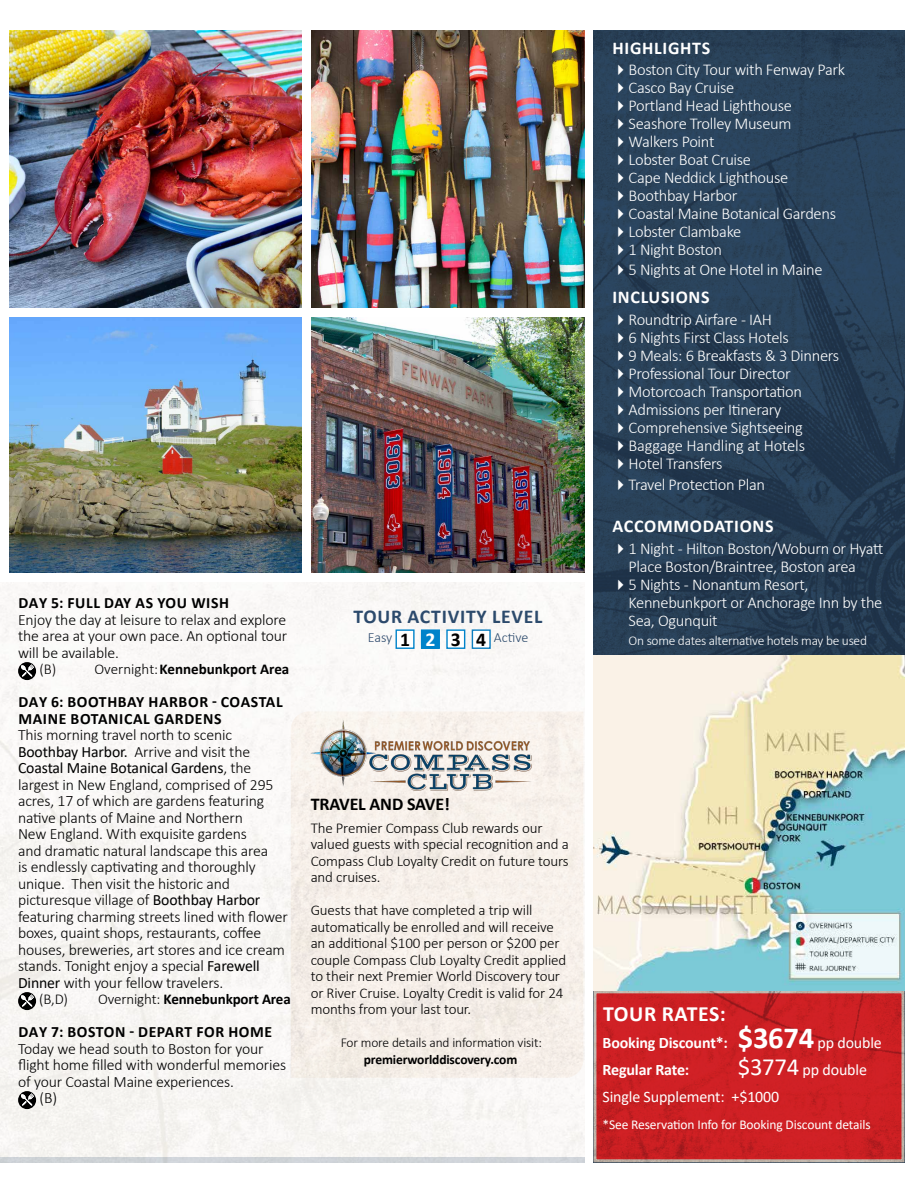
<style>
.page{position:relative;width:918px;height:1188px;background:#fff}
.page>*{position:absolute;margin:0;border:0;box-sizing:border-box;transform-origin:0 0}
.t1{font:700 21.75px "Calibri";letter-spacing:.03em;color:#fff}
.t2{font:700 19.65px "Calibri";letter-spacing:.04em;color:#2c4a6c}
.t3{font:700 18px "Calibri";letter-spacing:.04em;color:#fff}
.t4{font:700 18px "Calibri";letter-spacing:-.01em;color:#000}
.t5{font:300 16.5px/18px "Calibri";letter-spacing:-.02em;color:#fff}
.t6{font:700 16.05px/27px "Calibri";letter-spacing:-.01em;color:#fff}
.t7{font:16.05px/27px "Calibri";letter-spacing:-.01em;color:#fff}
.t8{font:300 15.75px/16.5px "Calibri";letter-spacing:-.01em;color:#000;text-align:justify}
.t9{font:700 15.75px/16.5px "Calibri";letter-spacing:.04em;color:#000}
.t10{font:300 15px/16.5px "Calibri";letter-spacing:-.01em;color:#000}
.t11{font:700 15px "Calibri";letter-spacing:-.01em;color:#000}
.t12{font:300 14.1px "Calibri";letter-spacing:-.005em;color:#2c4a6c}
.t13{font:13.5px "Calibri";letter-spacing:-.01em;color:#fff}
.t14{font:300 13.5px "Calibri";letter-spacing:-.02em;color:#fff}
.t15{font:300 13.5px "Calibri";letter-spacing:-.01em;color:#000}
.t16{font:700 13.5px "Calibri";letter-spacing:-.01em;color:#000}
.s1{font-weight:300}
.s2{font-weight:400}
.s3{font-weight:700;font-size:19.65px;color:#000}
.s4{font-weight:700;font-size:19.65px;color:#fff}
.s5{font-size:30.75px}
.s6{font-size:24.75px}
</style>
<div class="page">
<img style="left:593px;top:30px;width:311px;height:1132px">
<div style="left:0;top:1157px;width:585px;height:5px;background:#cfd4d8"></div>
<img style="left:10px;top:30px;width:292px;height:277px">
<img style="left:10px;top:318px;width:292px;height:255px">
<svg style="left:18px;top:662px;width:18px;height:18px"></svg>
<svg style="left:21px;top:664px;width:13px;height:13px"></svg>
<svg style="left:36px;top:948px;width:5px;height:5px"></svg>
<svg style="left:18px;top:992px;width:18px;height:18px"></svg>
<svg style="left:21px;top:994px;width:13px;height:13px"></svg>
<svg style="left:18px;top:1091px;width:18px;height:18px"></svg>
<svg style="left:21px;top:1093px;width:13px;height:13px"></svg>
<img style="left:311px;top:30px;width:274px;height:277px">
<img style="left:311px;top:318px;width:274px;height:255px">
<div style="left:396px;top:629px;width:19px;height:20px;border:1px solid #0083ca"></div>
<svg style="left:420px;top:629px;width:46px;height:21px"></svg>
<div style="left:472px;top:629px;width:19px;height:20px;border:1px solid #0c7ec0"></div>
<img style="left:291px;top:711px;width:292px;height:367px">
<img style="left:304px;top:715px;width:238px;height:79px">
<img style="left:593px;top:656px;width:311px;height:335px">
<svg style="left:618px;top:65px;width:5px;height:10px"></svg>
<svg style="left:618px;top:83px;width:5px;height:10px"></svg>
<svg style="left:618px;top:101px;width:5px;height:10px"></svg>
<svg style="left:618px;top:119px;width:5px;height:10px"></svg>
<svg style="left:618px;top:137px;width:5px;height:10px"></svg>
<svg style="left:618px;top:155px;width:5px;height:10px"></svg>
<svg style="left:618px;top:173px;width:5px;height:10px"></svg>
<svg style="left:618px;top:191px;width:5px;height:10px"></svg>
<svg style="left:618px;top:209px;width:5px;height:10px"></svg>
<svg style="left:618px;top:227px;width:5px;height:10px"></svg>
<svg style="left:618px;top:245px;width:5px;height:10px"></svg>
<svg style="left:618px;top:264px;width:5px;height:11px"></svg>
<svg style="left:618px;top:314px;width:5px;height:11px"></svg>
<svg style="left:618px;top:332px;width:5px;height:11px"></svg>
<svg style="left:618px;top:350px;width:5px;height:11px"></svg>
<svg style="left:618px;top:368px;width:5px;height:11px"></svg>
<svg style="left:618px;top:386px;width:5px;height:11px"></svg>
<svg style="left:618px;top:404px;width:5px;height:11px"></svg>
<svg style="left:618px;top:422px;width:5px;height:11px"></svg>
<svg style="left:618px;top:440px;width:5px;height:11px"></svg>
<svg style="left:618px;top:458px;width:5px;height:11px"></svg>
<svg style="left:618px;top:479px;width:5px;height:11px"></svg>
<svg style="left:618px;top:543px;width:5px;height:11px"></svg>
<svg style="left:618px;top:579px;width:5px;height:11px"></svg>
<p class="t9" style="left:18px;top:594px;width:212px">DAY 5: FULL DAY AS YOU WISH</p>
<p class="t8" style="left:18px;top:611px;width:271px">Enjoy the day at leisure to relax and explore the area at your own pace. An optional tour will be available.</p>
<p class="t10" style="left:39px;top:661px;width:18px">(B)</p>
<p class="t11" style="left:94px;top:659px;width:196px"><span class="s1">Overnight:</span>Kennebunkport Area</p>
<p class="t9" style="left:18px;top:693px;width:266px">DAY 6: BOOTHBAY HARBOR - COASTAL<br>MAINE BOTANICAL GARDENS</p>
<p class="t8" style="left:18px;top:726px;width:271px;text-align:left">This morning travel north to scenic <span class="s2">Boothbay Harbor.</span> Arrive and visit the <span class="s2">Coastal Maine Botanical Gardens</span>, the largest in New England, comprised of 295 acres, 17 of which are gardens featuring native plants of Maine and Northern<br>New England. With exquisite gardens<br>and dramatic natural landscape this area<br>is endlessly captivating and thoroughly unique. Then visit the historic and picturesque village of <span class="s2">Boothbay Harbor </span>featuring charming streets lined with flower boxes, quaint shops, restaurants, coffee houses, breweries, art stores and ice cream stands. Tonight enjoy a special <span class="s2">Farewell Dinner</span> with your fellow travelers.</p>
<p class="t9" style="left:18px;top:1023px;width:255px">DAY 7: BOSTON - DEPART FOR HOME</p>
<p class="t8" style="left:18px;top:1040px;width:247px">Today we head south to Boston for your</p>
<p class="t8" style="left:18px;top:1056px;width:270px">flight home filled with wonderful memories</p>
<p class="t8" style="left:18px;top:1073px;width:217px">of your Coastal Maine experiences.</p>
<p class="t8" style="left:39px;top:1089px;width:19px">(B)</p>
<p class="t10" style="left:39px;top:991px;width:30px">(B,D)</p>
<p class="t11" style="left:98px;top:989px;width:194px"><span class="s1">Overnight:</span> Kennebunkport Area</p>
<p class="t3" style="left:612px;top:35px;width:99px">HIGHLIGHTS</p>
<p class="t5" style="left:629px;top:61px;width:218px">Boston City Tour with Fenway Park<br>Casco Bay Cruise<br>Portland Head Lighthouse<br>Seashore Trolley Museum<br>Walkers Point<br>Lobster Boat Cruise<br>Cape Neddick Lighthouse<br>Boothbay Harbor<br>Coastal Maine Botanical Gardens<br>Lobster Clambake<br>1 Night Boston</p>
<p class="t5" style="left:629px;top:260px;width:196px">5 Nights at One Hotel in Maine</p>
<p class="t5" style="left:629px;top:310px;width:212px">Roundtrip Airfare - IAH<br>6 Nights First Class Hotels<br>9 Meals: 6 Breakfasts &amp; 3 Dinners<br>Professional Tour Director<br>Motorcoach Transportation<br>Admissions per Itinerary<br>Comprehensive Sightseeing<br>Baggage Handling at Hotels<br>Hotel Transfers</p>
<p class="t5" style="left:629px;top:475px;width:138px">Travel Protection Plan</p>
<p class="t3" style="left:612px;top:285px;width:99px">INCLUSIONS</p>
<p class="t3" style="left:612px;top:514px;width:163px">ACCOMMODATIONS</p>
<p class="t5" style="left:629px;top:539px;width:256px">1 Night - Hilton Boston/Woburn or Hyatt Place Boston/Braintree, Boston area<br>5 Nights - Nonantum Resort, Kennebunkport or Anchorage Inn by the</p>
<p class="t2" style="left:354px;top:603px;width:190px">TOUR ACTIVITY LEVEL</p>
<p class="t12" style="left:368px;top:628px;width:94px">Easy <span class="s3">1</span> <span class="s4">2</span> <span class="s3">3</span></p>
<p class="t5" style="left:629px;top:611px;width:91px">Sea, Ogunquit</p>
<p class="t12" style="left:476px;top:628px;width:54px"><span class="s3">4</span> Active</p>
<p class="t14" style="left:629px;top:633px;width:240px">On some dates alternative hotels may be used</p>
<p class="t4" style="left:311px;top:792px;width:141px">TRAVEL AND SAVE!</p>
<p class="t10" style="left:311px;top:820px;width:260px">The Premier Compass Club rewards our valued guests with special recognition and a Compass Club Loyalty Credit on future tours and cruises.</p>
<p class="t10" style="left:311px;top:902px;width:257px">Guests that have completed a trip will automatically be enrolled and will receive an additional $100 per person or $200 per couple Compass Club Loyalty Credit applied to their next Premier World Discovery tour or River Cruise. Loyalty Credit is valid for 24 months from your last tour.</p>
<p class="t15" style="left:341px;top:1035px;width:203px">For more details and information visit:</p>
<p class="t16" style="left:364px;top:1050px;width:155px">premierworlddiscovery.com</p>
<h1 class="t1" style="left:603px;top:999px;width:124px">TOUR RATES:</h1>
<p class="t6" style="left:603px;top:1029px;width:281px">Booking Discount*: <span class="s5">$3674</span> <span class="s2">pp double<br></span>Regular Rate:</p>
<p class="t7" style="left:603px;top:1056px;width:266px;text-indent:135px"><span class="s6">$3774</span> pp double<br>Single Supplement: +$1000</p>
<p class="t13" style="left:603px;top:1115px;width:270px">*See Reservation Info for Booking Discount details</p>
</div>
